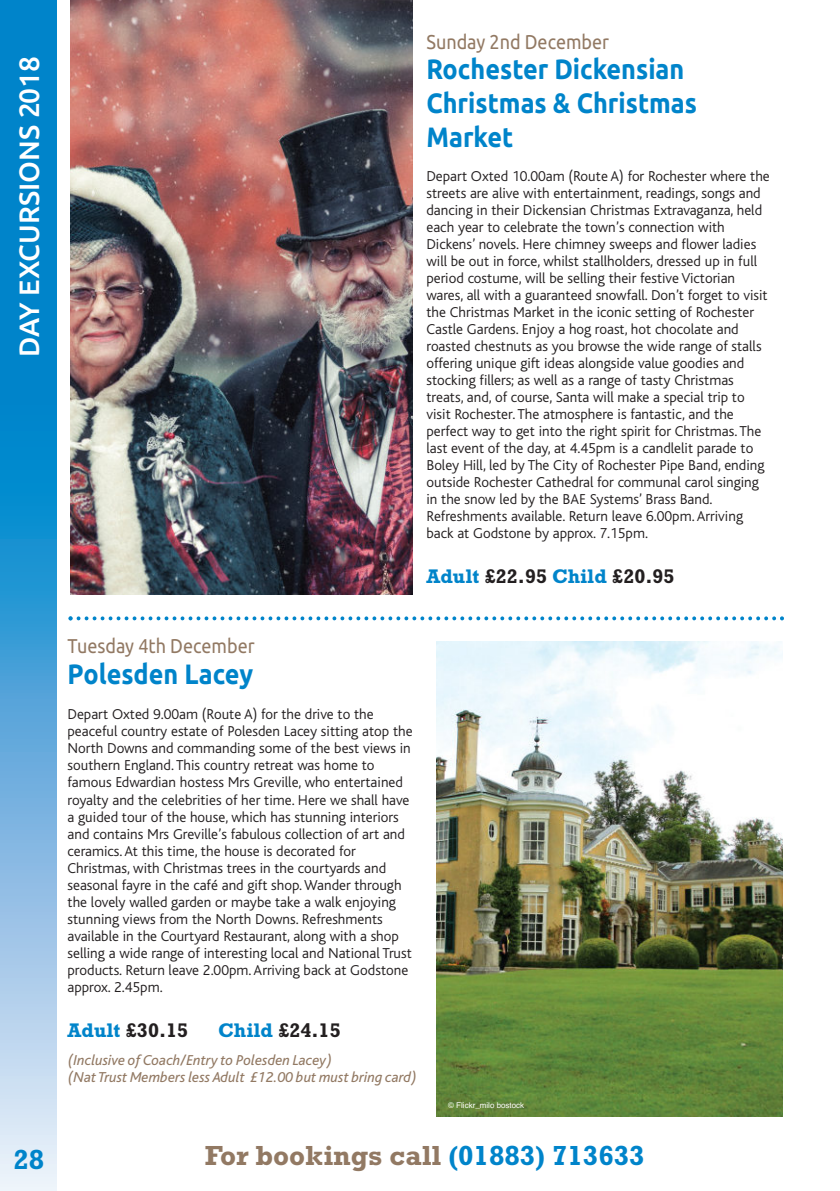
<style>
.page{position:relative;width:840px;height:1191px;background:#fff}
.page>*{position:absolute;margin:0;border:0;box-sizing:border-box;transform-origin:0 0}
.t1{font:700 28px/33.6px "Ubuntu";color:#0084ca;scale:.9 1}
.t2{font:700 28px "Rockwell";color:#927963}
.t3{font:500 28px "Ubuntu";color:#fff}
.t4{font:700 28px "Rockwell";color:#0084ca}
.t5{font:700 20px "Rockwell";color:#231f20}
.t6{font:20px "Ubuntu";color:#927963;scale:.9 1}
.t7{font:300 15px/17px "Bliss";color:#231f20}
.t8{font:italic 15px/17px "Bliss";color:#927963}
.t9{font:8px "Helvetica";color:#fff}
.s1{color:#0084ca}
</style>
<div class="page">
<div style="left:0;top:396px;width:56px;height:795px;background:linear-gradient(to bottom,#007cc8,#f2ecf8)"></div>
<div style="left:0;top:0;width:56px;height:398px;background:#0084ca"></div>
<img style="left:71px;top:0;width:342px;height:595px">
<img style="left:437px;top:642px;width:345px;height:474px">
<svg style="left:69px;top:616px;width:715px;height:4px"></svg>
<h1 class="t3" style="left:11px;top:357px;width:302px;rotate:-90deg">Day Excursions 2018</h1>
<h2 class="t6" style="left:426px;top:30px;width:205px">Sunday 2nd December</h2>
<h1 class="t1" style="left:426px;top:52px;width:302px">Rochester Dickensian<br>Christmas &amp; Christmas<br>Market</h1>
<p class="t7" style="left:426px;top:169px;width:345px">Depart Oxted 10.00am (Route A) for Rochester where the streets are alive with entertainment, readings, songs and dancing in their Dickensian Christmas Extravaganza, held each year to celebrate the town’s connection with Dickens’ novels. Here chimney sweeps and flower ladies will be out in force, whilst stallholders, dressed up in full period costume, will be selling their festive Victorian wares, all with a guaranteed snowfall. Don’t forget to visit the Christmas Market in the iconic setting of Rochester Castle Gardens. Enjoy a hog roast, hot chocolate and roasted chestnuts as you browse the wide range of stalls offering unique gift ideas alongside value goodies and stocking fillers; as well as a range of tasty Christmas treats, and, of course, Santa will make a special trip to visit Rochester. The atmosphere is fantastic, and the perfect way to get into the right spirit for Christmas. The last event of the day, at 4.45pm is a candlelit parade to Boley Hill, led by The City of Rochester Pipe Band, ending outside Rochester Cathedral for communal carol singing in the snow led by the BAE Systems’ Brass Band.<br>Refreshments available. Return leave 6.00pm.Arriving back at Godstone by approx. 7.15pm.</p>
<h2 class="t5" style="left:426px;top:565px;width:250px"><span class="s1">Adult</span> £22.95 <span class="s1">Child</span> £20.95</h2>
<h2 class="t6" style="left:68px;top:634px;width:209px">Tuesday 4th December</h2>
<h1 class="t1" style="left:68px;top:656px;width:208px">Polesden Lacey</h1>
<p class="t7" style="left:68px;top:707px;width:347px">Depart Oxted 9.00am (Route A) for the drive to the peaceful country estate of Polesden Lacey sitting atop the North Downs and commanding some of the best views in southern England. This country retreat was home to famous Edwardian hostess Mrs Greville, who entertained royalty and the celebrities of her time. Here we shall have a guided tour of the house, which has stunning interiors and contains Mrs Greville’s fabulous collection of art and ceramics.At this time, the house is decorated for Christmas, with Christmas trees in the courtyards and seasonal fayre in the café and gift shop.Wander through the lovely walled garden or maybe take a walk enjoying stunning views from the North Downs. Refreshments available in the Courtyard Restaurant, along with a shop selling a wide range of interesting local and National Trust products. Return leave 2.00pm.Arriving back at Godstone approx. 2.45pm.</p>
<h2 class="t5" style="left:68px;top:1018px;width:122px"><span class="s1">Adult</span> £30.15</h2>
<h2 class="t5" style="left:218px;top:1018px;width:124px"><span class="s1">Child</span> £24.15</h2>
<p class="t8" style="left:68px;top:1053px;width:351px">(Inclusive of Coach/Entry to Polesden Lacey)<br>(Nat Trust Members less Adult £12.00 but must bring card)</p>
<p class="t9" style="left:448px;top:1100px;width:78px">© Flickr_milo bostock</p>
<h1 class="t4" style="left:13px;top:1143px;width:32px">28</h1>
<h1 class="t2" style="left:205px;top:1139px;width:441px">For bookings call <span class="s1">(01883) 713633</span></h1>
</div>
